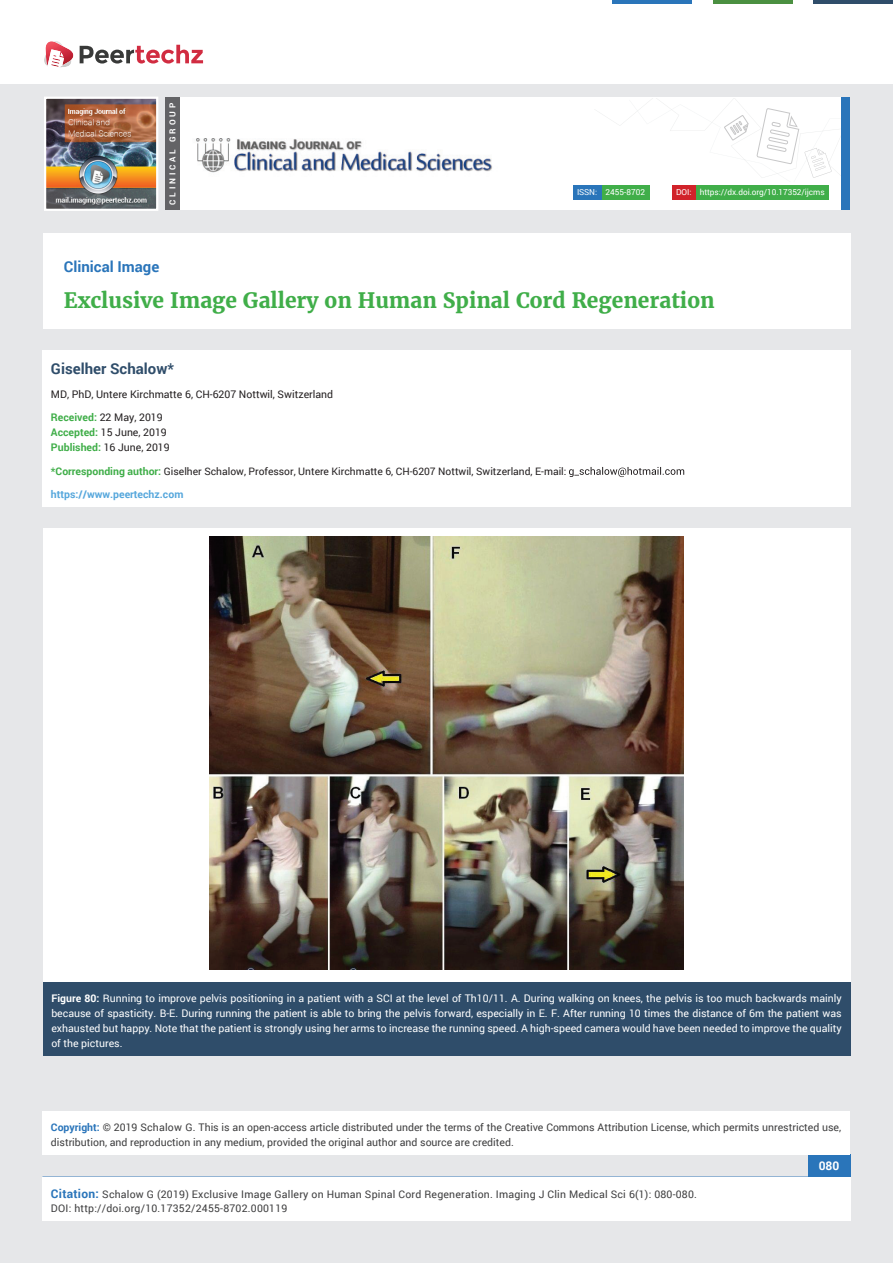
<style>
.page{position:relative;width:893px;height:1263px;background:#e6e7e9}
.page>*{position:absolute;margin:0;border:0;box-sizing:border-box;transform-origin:0 0}
.t1{font:700 21px "Merriweather";color:#40ae49}
.t2{font:700 15px "Roboto";color:#2f4d6a}
.t3{font:700 15px "Roboto";color:#2a75ba}
.t4{font:700 12px "Roboto";color:#fff}
.t5{font:10.5px/15px "Roboto";color:#fff;text-align:justify}
.t6{font:10.5px/15px "Roboto";color:#3e3e3f}
.t7{font:10.5px/13.5px "Roboto";letter-spacing:.02em;color:#3e3e3f}
.t8{font:10.5px/15px "Roboto";color:#231f20}
.t9{font:700 10.5px "Roboto";color:#56a7dc}
.t10{font:10.35px "Roboto";color:#231f20}
.t11{font:8.25px "Roboto";letter-spacing:-.005em;color:#fff}
.t12{font:700 8.25px "Roboto";letter-spacing:.34em;color:#fff}
.s1{font-weight:700;color:#40ae49}
.s2{font-weight:700;font-size:10.5px;color:#40ae49}
.s3{font-weight:700}
.s4{font-weight:700;color:#2a75ba}
.s5{font-weight:700;font-size:12px;color:#2a75ba}
</style>
<div class="page">
<div style="left:165px;top:98px;width:684px;height:112px;background:#fff"></div>
<svg style="left:596px;top:100px;width:245px;height:78px"></svg>
<div style="left:841px;top:98px;width:8px;height:112px;background:#2a75ba"></div>
<img style="left:47px;top:100px;width:108px;height:108px">
<div style="left:44px;top:97px;width:114px;height:114px;border:2px solid #fff"></div>
<div style="left:0;top:0;width:893px;height:83px;background:#fff"></div>
<svg style="left:44px;top:41px;width:159px;height:27px"></svg>
<hr style="left:713px;top:0;width:79px;height:3px;background:#4b9041">
<hr style="left:612px;top:0;width:80px;height:3px;background:#2a75ba">
<hr style="left:813px;top:0;width:80px;height:3px;background:#2f4d6a">
<div style="left:808px;top:1154px;width:42px;height:49px;background:#2a75ba"></div>
<div style="left:695px;top:185px;width:134px;height:15px;background:#40ae49"></div>
<div style="left:672px;top:185px;width:24px;height:15px;background:#d1232a"></div>
<div style="left:601px;top:186px;width:48px;height:14px;background:#40ae49"></div>
<div style="left:573px;top:185px;width:28px;height:15px;background:#2a75ba"></div>
<img style="left:196px;top:138px;width:296px;height:35px">
<div style="left:165px;top:98px;width:15px;height:112px;background:#636366"></div>
<div style="left:43px;top:233px;width:807px;height:96px;background:#fff"></div>
<div style="left:42px;top:350px;width:808px;height:157px;background:#fff"></div>
<svg style="left:569px;top:467px;width:115px;height:10px"></svg>
<div style="left:42px;top:1111px;width:808px;height:43px;background:#fff"></div>
<div style="left:43px;top:528px;width:807px;height:454px;background:#fff"></div>
<div style="left:43px;top:982px;width:807px;height:74px;background:#2f4d6a"></div>
<img style="left:209px;top:537px;width:475px;height:432px">
<div style="left:42px;top:1177px;width:808px;height:43px;background:#fff"></div>
<p class="t12" style="left:167px;top:205px;width:103px;rotate:-90deg">CLINICAL GROUP</p>
<p class="t11" style="left:577px;top:187px;width:70px">ISSN: 2455-8702</p>
<p class="t11" style="left:676px;top:186px;width:150px">DOI: https://dx.doi.org/10.17352/ijcms</p>
<h2 class="t3" style="left:64px;top:256px;width:97px">Clinical Image</h2>
<h1 class="t1" style="left:64px;top:287px;width:652px">Exclusive Image Gallery on Human Spinal Cord Regeneration</h1>
<h2 class="t2" style="left:51px;top:359px;width:125px">Giselher Schalow*</h2>
<p class="t8" style="left:51px;top:386px;width:284px">MD, PhD, Untere Kirchmatte 6, CH-6207 Nottwil, Switzerland</p>
<p class="t8" style="left:51px;top:410px;width:120px"><span class="s1">Received:</span> 22 May, 2019<br><span class="s1">Accepted:</span> 15 June, 2019<br><span class="s1">Published:</span> 16 June, 2019</p>
<p class="t10" style="left:51px;top:464px;width:517px"><span class="s2">*Corresponding author:</span> Giselher Schalow, Professor, Untere Kirchmatte 6, CH-6207 Nottwil, Switzerland, E-mail:</p>
<p class="t9" style="left:51px;top:487px;width:134px">https://www.peertechz.com</p>
<p class="t5" style="left:51px;top:990px;width:792px"><span class="s3">Figure 80:</span> Running to improve pelvis positioning in a patient with a SCI at the level of Th10/11. A. During walking on knees, the pelvis is too much backwards mainly because of spasticity. B-E. During running the patient is able to bring the pelvis forward, especially in E. F. After running 10 times the distance of 6m the patient was exhausted but happy. Note that the patient is strongly using her arms to increase the running speed. A high-speed camera would have been needed to improve the quality of the pictures.</p>
<p class="t6" style="left:51px;top:1119px;width:792px"><span class="s4">Copyright:</span> © 2019 Schalow G. This is an open-access article distributed under the terms of the Creative Commons Attribution License, which permits unrestricted use, distribution, and reproduction in any medium, provided the original author and source are credited.</p>
<p class="t7" style="left:51px;top:1188px;width:647px"><span class="s5">Citation:</span> Schalow G (2019) Exclusive Image Gallery on Human Spinal Cord Regeneration. Imaging J Clin Medical Sci 6(1): 080-080.<br>DOI: http://doi.org/10.17352/2455-8702.000119</p>
<p class="t6" style="left:660px;top:1187px;width:32px">6-080.</p>
<p class="t6" style="left:269px;top:1200px;width:20px">045</p>
<p class="t4" style="left:819px;top:1158px;width:22px">080</p>
</div>
